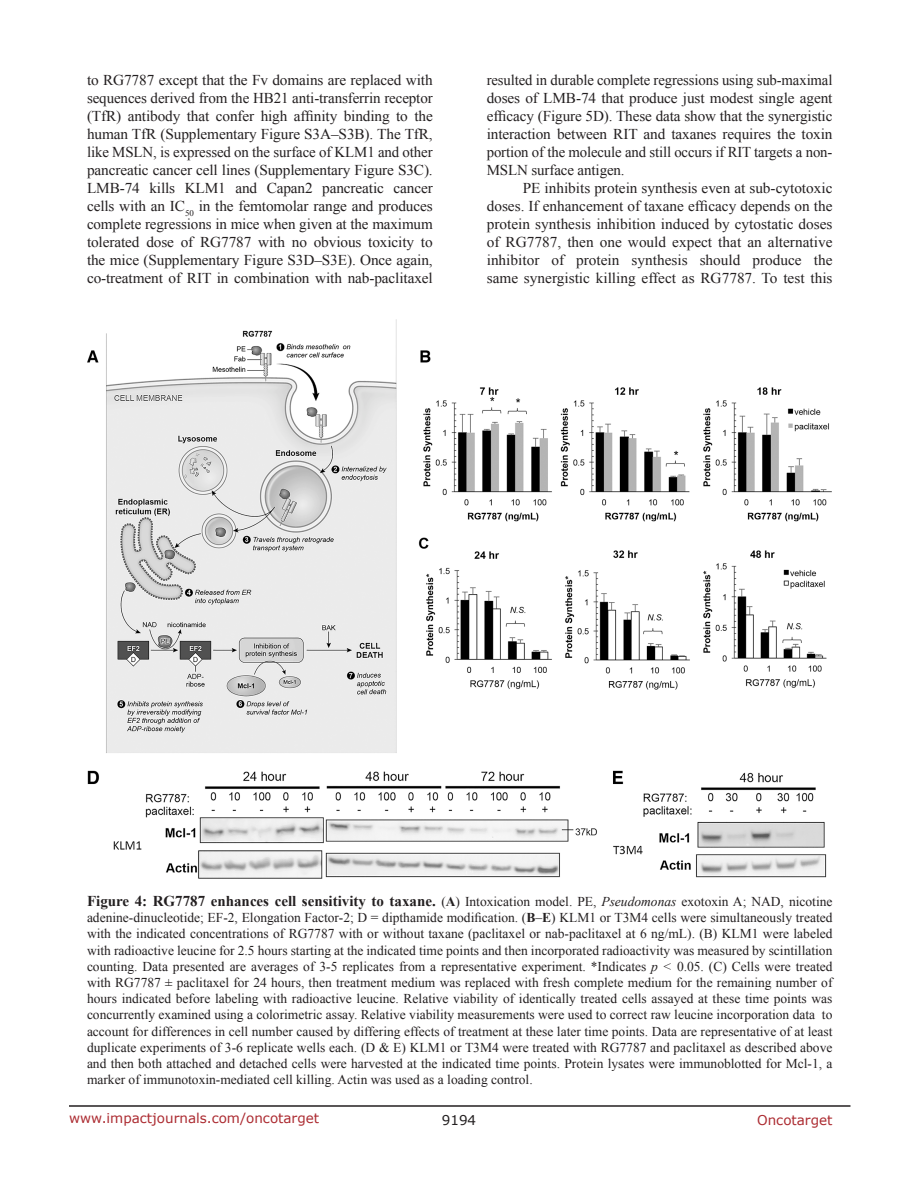
<style>
.page{position:relative;width:918px;height:1188px;background:#fff}
.page>*{position:absolute;margin:0;border:0;box-sizing:border-box;transform-origin:0 0}
.BodyText{font:15px/18px "Times New Roman";letter-spacing:-.01em;color:#231f20;text-align:justify}
.FigureText{font:700 15px "Times New Roman";color:#231f20}
.FigureText-2{font:13.5px/16.2px "Times New Roman";color:#231f20;text-align:justify}
.t1{font:13.5px "Verdana";color:#ac2b31}
.t2{font:13.5px "Verdana";color:#231f20}
.s1{font-weight:400;font-size:13.5px}
.s2{font-size:13.5px}
.s3{font-weight:400;font-style:italic;font-size:13.5px}
.s4{font-weight:700}
.s5{font-style:italic}
</style>
<div class="page">
<hr style="left:69px;top:1105px;width:781px;height:2px;background:#231f20">
<img style="left:88px;top:319px;width:744px;height:559px">
<p class="BodyText" style="left:87px;top:71px;width:347px">to RG7787 except that the Fv domains are replaced with sequences derived from the HB21 anti-transferrin receptor (TfR) antibody that confer high affinity binding to the human TfR (Supplementary Figure S3A–S3B). The TfR, like MSLN, is expressed on the surface of KLM1 and other pancreatic cancer cell lines (Supplementary Figure S3C).<br>LMB-74 kills KLM1 and Capan2 pancreatic cancer cells with an IC<sub>50</sub> in the femtomolar range and produces complete regressions in mice when given at the maximum tolerated dose of RG7787 with no obvious toxicity to the mice (Supplementary Figure S3D–S3E). Once again, co-treatment of RIT in combination with nab-paclitaxel</p>
<p class="BodyText" style="left:487px;top:71px;width:347px">resulted in durable complete regressions using sub-maximal doses of LMB-74 that produce just modest single agent efficacy (Figure 5D). These data show that the synergistic interaction between RIT and taxanes requires the toxin portion of the molecule and still occurs if RIT targets a non-MSLN surface antigen.</p>
<p class="BodyText" style="left:487px;top:179px;width:347px;text-indent:36px">PE inhibits protein synthesis even at sub-cytotoxic doses. If enhancement of taxane efficacy depends on the protein synthesis inhibition induced by cytostatic doses of RG7787, then one would expect that an alternative inhibitor of protein synthesis should produce the same synergistic killing effect as RG7787. To test this</p>
<p class="FigureText" style="left:87px;top:891px;width:747px">Figure 4: RG7787 enhances cell sensitivity to taxane. <span class="s1">(</span><span class="s2">A</span><span class="s1">) Intoxication model. PE,</span> <span class="s3">Pseudomonas</span> <span class="s1">exotoxin A; NAD, nicotine</span></p>
<p class="FigureText-2" style="left:87px;top:909px;width:747px">adenine-dinucleotide; EF-2, Elongation Factor-2; D = dipthamide modification. (<span class="s4">B</span>–<span class="s4">E</span>) KLM1 or T3M4 cells were simultaneously treated with the indicated concentrations of RG7787 with or without taxane (paclitaxel or nab-paclitaxel at 6 ng/mL). (B) KLM1 were labeled with radioactive leucine for 2.5 hours starting at the indicated time points and then incorporated radioactivity was measured by scintillation counting. Data presented are averages of 3-5 replicates from a representative experiment. *Indicates <span class="s5">p &lt;</span> 0.05. (C) Cells were treated with RG7787 ± paclitaxel for 24 hours, then treatment medium was replaced with fresh complete medium for the remaining number of hours indicated before labeling with radioactive leucine. Relative viability of identically treated cells assayed at these time points was concurrently examined using a colorimetric assay. Relative viability measurements were used to correct raw leucine incorporation data to account for differences in cell number caused by differing effects of treatment at these later time points. Data are representative of at least duplicate experiments of 3-6 replicate wells each. (D &amp; E) KLM1 or T3M4 were treated with RG7787 and paclitaxel as described above and then both attached and detached cells were harvested at the indicated time points. Protein lysates were immunoblotted for Mcl-1, a marker of immunotoxin-mediated cell killing. Actin was used as a loading control.</p>
<p class="t1" style="left:69px;top:1109px;width:252px">www.impactjournals.com/oncotarget</p>
<p class="t2" style="left:442px;top:1111px;width:36px">9194</p>
<p class="t1" style="left:757px;top:1111px;width:77px">Oncotarget</p>
</div>
